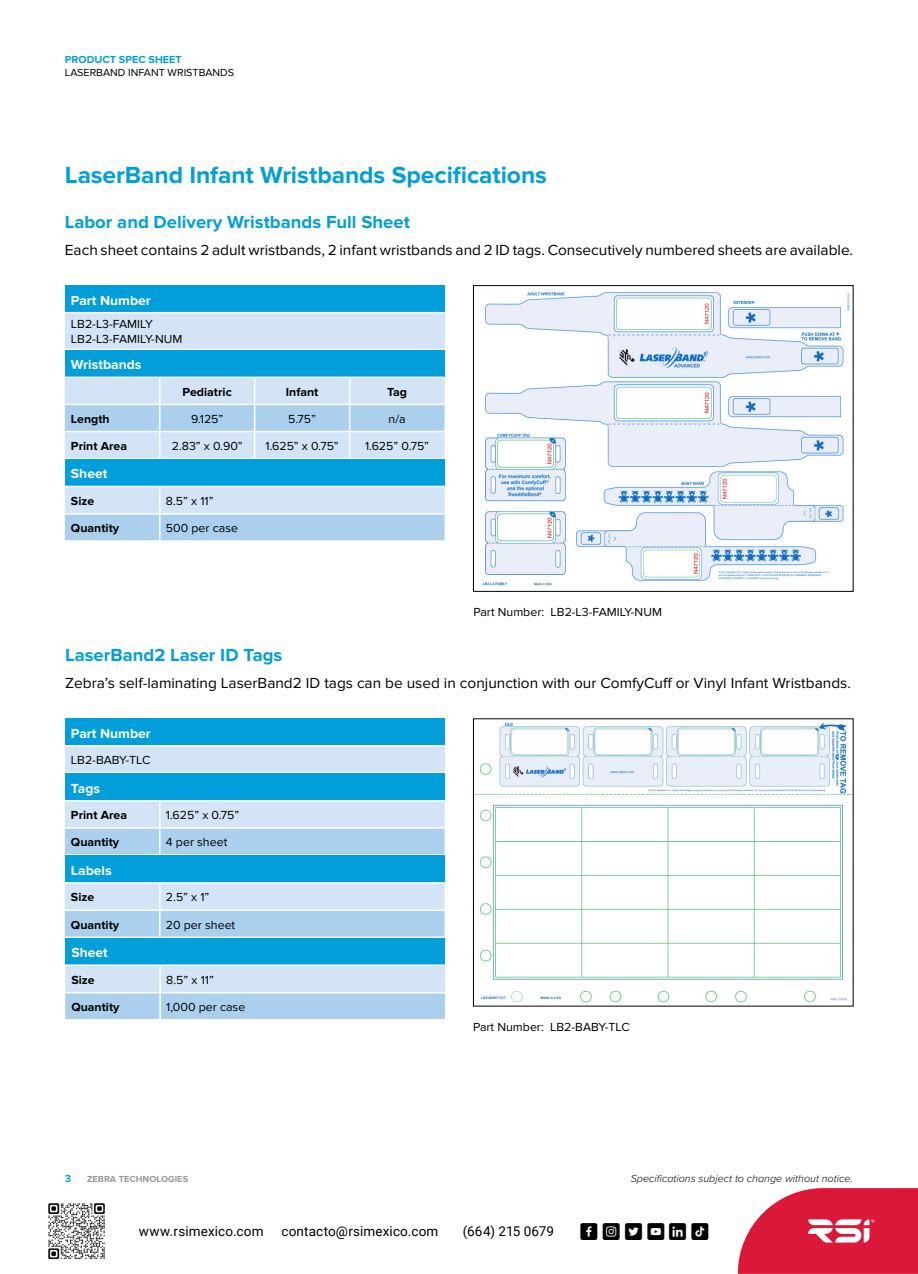
<style>
.page{position:relative;width:918px;height:1274px;background:#fff}
.page>*{position:absolute;margin:0;border:0;box-sizing:border-box;transform-origin:0 0}
.t1{font:700 24.15px "Proxima Nova";letter-spacing:-.005em;color:#009fdb}
.t2{font:700 18.15px "Proxima Nova";color:#009fdb}
.t3{font:15.15px "Proxima Nova";color:#000101}
.t4{font:15px "Social Shapes";letter-spacing:.265em;color:#000}
.t5{font:700 13.65px "Proxima Nova";color:#fff}
.t6{font:13.5px "Roboto";letter-spacing:.015em;color:#000}
.t7{font:12.15px/15.1px "Proxima Nova";color:#000101}
.t8{font:700 12.15px "Proxima Nova";color:#000101}
.t9{font:12.15px "Proxima Nova";color:#000}
.t10{font:italic 300 10.65px "Proxima Nova";color:#000}
.t11{font:10.65px "Proxima Nova";color:#000101}
.t12{font:700 10.65px "Proxima Nova";color:#009fdb}
.t13{font:700 9.15px "Proxima Nova";color:#98989a}
.s1{color:#000}
</style>
<div class="page">
<img style="left:482px;top:292px;width:368px;height:294px">
<div style="left:473px;top:285px;width:381px;height:307px;border:1px solid #000"></div>
<div style="left:65px;top:286px;width:380px;height:27px;background:#009fdb"></div>
<div style="left:65px;top:313px;width:380px;height:36px;background:#d2e4f6"></div>
<hr style="left:65px;top:312px;width:380px;height:1px;background:#fff">
<div style="left:65px;top:350px;width:380px;height:27px;background:#009fdb"></div>
<svg style="left:65px;top:377px;width:380px;height:81px;background:#c8dff4"></svg>
<div style="left:65px;top:459px;width:380px;height:27px;background:#009fdb"></div>
<svg style="left:65px;top:487px;width:380px;height:53px;background:#bedaf2"></svg>
<hr style="left:65px;top:513px;width:95px;height:2px;background:#fff">
<hr style="left:159px;top:487px;width:2px;height:26px;background:#fff">
<hr style="left:160px;top:513px;width:285px;height:2px;background:#fff">
<hr style="left:159px;top:515px;width:2px;height:25px;background:#fff">
<img style="left:475px;top:722px;width:377px;height:281px">
<div style="left:65px;top:719px;width:380px;height:27px;background:#009fdb"></div>
<div style="left:65px;top:746px;width:380px;height:27px;background:#d2e4f6"></div>
<hr style="left:65px;top:772px;width:380px;height:2px;background:#fff">
<hr style="left:65px;top:745px;width:380px;height:2px;background:#fff">
<div style="left:65px;top:774px;width:380px;height:27px;background:#009fdb"></div>
<svg style="left:65px;top:802px;width:380px;height:52px;background:#bedaf2"></svg>
<hr style="left:65px;top:800px;width:95px;height:2px;background:#fff">
<hr style="left:65px;top:827px;width:95px;height:2px;background:#fff">
<hr style="left:160px;top:800px;width:285px;height:2px;background:#fff">
<hr style="left:159px;top:802px;width:2px;height:25px;background:#fff">
<hr style="left:160px;top:827px;width:285px;height:2px;background:#fff">
<hr style="left:159px;top:829px;width:2px;height:25px;background:#fff">
<div style="left:65px;top:856px;width:380px;height:27px;background:#009fdb"></div>
<svg style="left:65px;top:884px;width:380px;height:53px;background:#bedaf2"></svg>
<hr style="left:65px;top:882px;width:95px;height:2px;background:#fff">
<hr style="left:65px;top:909px;width:95px;height:2px;background:#fff">
<hr style="left:160px;top:882px;width:285px;height:2px;background:#fff">
<hr style="left:159px;top:884px;width:2px;height:25px;background:#fff">
<hr style="left:160px;top:909px;width:285px;height:2px;background:#fff">
<hr style="left:159px;top:911px;width:2px;height:26px;background:#fff">
<div style="left:65px;top:938px;width:380px;height:27px;background:#009fdb"></div>
<svg style="left:65px;top:966px;width:380px;height:53px;background:#bedaf2"></svg>
<hr style="left:65px;top:964px;width:95px;height:2px;background:#fff">
<hr style="left:65px;top:992px;width:95px;height:1px;background:#fff">
<hr style="left:160px;top:964px;width:285px;height:2px;background:#fff">
<hr style="left:159px;top:966px;width:2px;height:26px;background:#fff">
<hr style="left:160px;top:992px;width:285px;height:1px;background:#fff">
<hr style="left:159px;top:993px;width:2px;height:26px;background:#fff">
<img style="left:48px;top:1203px;width:57px;height:57px">
<svg style="left:738px;top:1188px;width:180px;height:86px;background:#e03d58"></svg>
<p class="t12" style="left:65px;top:53px;width:118px">PRODUCT SPEC SHEET</p>
<p class="t11" style="left:65px;top:67px;width:171px">LASERBAND INFANT WRISTBANDS</p>
<h1 class="t1" style="left:65px;top:161px;width:484px">LaserBand Infant Wristbands Specifications</h1>
<p class="t2" style="left:65px;top:211px;width:347px">Labor and Delivery Wristbands Full Sheet</p>
<p class="t3" style="left:65px;top:241px;width:790px">Each sheet contains 2 adult wristbands, 2 infant wristbands and 2 ID tags. Consecutively numbered sheets are available.</p>
<p class="t5" style="left:71px;top:292px;width:81px">Part Number</p>
<p class="t7" style="left:71px;top:317px;width:113px">LB2-L3-FAMILY<br>LB2-L3-FAMILY-NUM</p>
<p class="t5" style="left:71px;top:357px;width:72px">Wristbands</p>
<p class="t8" style="left:183px;top:385px;width:51px">Pediatric</p>
<p class="t8" style="left:286px;top:385px;width:34px">Infant</p>
<p class="t8" style="left:387px;top:385px;width:22px">Tag</p>
<p class="t8" style="left:71px;top:412px;width:40px">Length</p>
<p class="t7" style="left:191px;top:411px;width:34px">9.125”</p>
<p class="t7" style="left:288px;top:411px;width:29px">5.75”</p>
<p class="t7" style="left:389px;top:411px;width:18px">n/a</p>
<p class="t8" style="left:71px;top:439px;width:58px">Print Area</p>
<p class="t7" style="left:172px;top:438px;width:72px">2.83” x 0.90”</p>
<p class="t7" style="left:266px;top:438px;width:75px">1.625” x 0.75”</p>
<p class="t7" style="left:365px;top:438px;width:66px">1.625” 0.75”</p>
<p class="t5" style="left:71px;top:466px;width:38px">Sheet</p>
<p class="t8" style="left:71px;top:494px;width:25px">Size</p>
<p class="t7" style="left:166px;top:493px;width:49px">8.5” x 11”</p>
<p class="t8" style="left:71px;top:521px;width:50px">Quantity</p>
<p class="t7" style="left:166px;top:521px;width:74px">500 per case</p>
<p class="t7" style="left:473px;top:605px;width:190px"><span class="s1">Part Number:</span> LB2-L3-FAMILY-NUM</p>
<p class="t2" style="left:65px;top:645px;width:219px">LaserBand2 Laser ID Tags</p>
<p class="t3" style="left:65px;top:674px;width:787px">Zebra’s self-laminating LaserBand2 ID tags can be used in conjunction with our ComfyCuff or Vinyl Infant Wristbands.</p>
<p class="t5" style="left:71px;top:725px;width:81px">Part Number</p>
<p class="t7" style="left:71px;top:753px;width:81px">LB2-BABY-TLC</p>
<p class="t5" style="left:71px;top:780px;width:31px">Tags</p>
<p class="t8" style="left:71px;top:808px;width:58px">Print Area</p>
<p class="t7" style="left:166px;top:808px;width:75px">1.625” x 0.75”</p>
<p class="t8" style="left:71px;top:835px;width:50px">Quantity</p>
<p class="t7" style="left:166px;top:835px;width:63px">4 per sheet</p>
<p class="t5" style="left:71px;top:862px;width:42px">Labels</p>
<p class="t8" style="left:71px;top:890px;width:25px">Size</p>
<p class="t7" style="left:166px;top:890px;width:45px">2.5” x 1”</p>
<p class="t8" style="left:71px;top:917px;width:50px">Quantity</p>
<p class="t7" style="left:166px;top:917px;width:71px">20 per sheet</p>
<p class="t5" style="left:71px;top:945px;width:38px">Sheet</p>
<p class="t8" style="left:71px;top:973px;width:25px">Size</p>
<p class="t7" style="left:166px;top:972px;width:49px">8.5” x 11”</p>
<p class="t8" style="left:71px;top:1000px;width:50px">Quantity</p>
<p class="t7" style="left:166px;top:999px;width:81px">1,000 per case</p>
<p class="t12" style="left:65px;top:1172px;width:8px">3</p>
<p class="t13" style="left:87px;top:1173px;width:103px">ZEBRA TECHNOLOGIES</p>
<p class="t9" style="left:473px;top:1020px;width:158px">Part Number: LB2-BABY-TLC</p>
<p class="t10" style="left:631px;top:1170px;width:224px">Specifications subject to change without notice.</p>
<p class="t6" style="left:139px;top:1222px;width:126px">www.rsimexico.com</p>
<p class="t6" style="left:281px;top:1222px;width:158px">contacto@rsimexico.com</p>
<p class="t6" style="left:463px;top:1222px;width:93px">(664) 215 0679</p>
<p class="t4" style="left:580px;top:1226px;width:131px">FdÕùjÉ</p>
</div>
